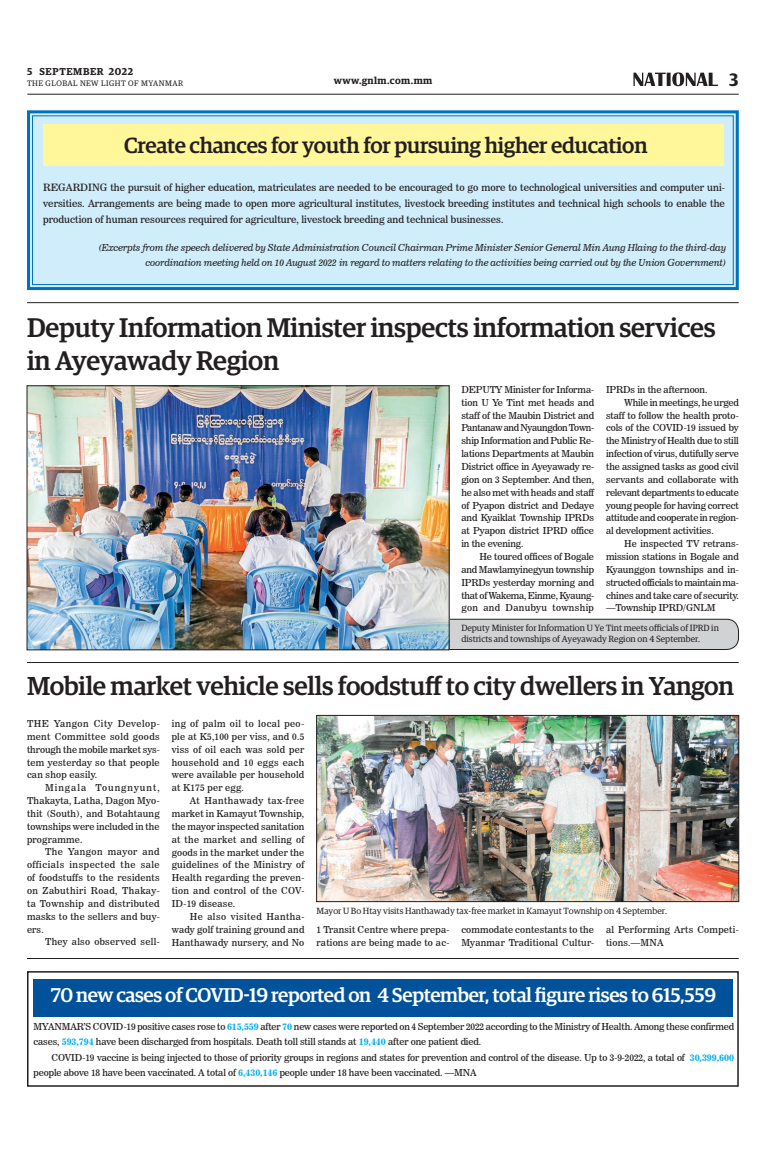
<style>
.page{position:relative;width:773px;height:1152px;background:#fff}
.page>*{position:absolute;margin:0;border:0;box-sizing:border-box;transform-origin:0 0}
.Brief_Head{font:500 27px/32.4px "Guardian Egyp";letter-spacing:-.01em;color:#231f20}
.Brief_Head-2{font:500 26px "Guardian Egyp";letter-spacing:-.01em;color:#231f20}
.Big_Sub_Heading{font:500 22px "Guardian Egyp";letter-spacing:-.01em;color:#231f20}
.Brief_Head-3{font:500 20px "Guardian Egyp";letter-spacing:-.02em;color:#fff}
.t1{font:600 18px "Guardian Egyp";color:#231f20}
.t2{font:10px/16px "News 706 BT Roman C";color:#231f20;text-align:justify}
.t3{font:600 10px "Guardian Egyp";letter-spacing:.04em;color:#231f20}
.t4{font:600 10px "Guardian Egyp";letter-spacing:.06em;color:#231f20}
._2nd_Body{font:9.5px/12.9px "News 706 BT Roman C";letter-spacing:.01em;color:#231f20;text-align:justify}
._2nd_Body-2{font:9.5px/15.4px "News 706 BT Roman C";letter-spacing:-.01em;color:#231f20}
._2nd_Body-3{font:9.5px "News 706 BT Italic C";letter-spacing:-.01em;color:#231f20}
.Normal_Para{font:9.5px/15.4px "News 706 BT Roman C";letter-spacing:-.015em;color:#231f20}
._2nd_Body-4{font:9.5px "News 706 BT Roman C";letter-spacing:.03em;color:#231f20}
.t5{font:9px/10.8px "Guardian Egyp";color:#231f20}
.t6{font:8px "Guardian Egyp";letter-spacing:.06em;color:#231f20}
.s1{font-family:"News 706 BT Bold C";color:#00aeef}
</style>
<div class="page">
<hr style="left:27px;top:94px;width:711px;height:1px;background:#231f20">
<svg style="left:633px;top:72px;width:85px;height:14px"></svg>
<svg style="left:449px;top:619px;width:290px;height:31px;background:#c6c7c9"></svg>
<div style="left:27px;top:971px;width:711px;height:116px;border:2px solid #231f20"></div>
<div style="left:33px;top:979px;width:700px;height:37px;background:#01529a"></div>
<svg style="left:27px;top:110px;width:712px;height:181px;background:#c2e5f6"></svg>
<div style="left:32px;top:115px;width:701px;height:170px;border:1px solid #0072bc"></div>
<div style="left:43px;top:124px;width:680px;height:42px;background:#fff79a"></div>
<hr style="left:27px;top:302px;width:711px;height:1px;background:#231f20">
<img style="left:29px;top:388px;width:418px;height:260px">
<hr style="left:27px;top:662px;width:711px;height:1px;background:#231f20">
<hr style="left:27px;top:958px;width:711px;height:1px;background:#231f20">
<img style="left:318px;top:717px;width:418px;height:183px">
<div style="left:316px;top:715px;width:422px;height:187px;border:1px solid #231f20"></div>
<p class="t4" style="left:27px;top:64px;width:107px">5 SEPTEMBER 2022</p>
<p class="t6" style="left:27px;top:78px;width:158px">THE GLOBAL NEW LIGHT OF MYANMAR</p>
<p class="t3" style="left:334px;top:73px;width:100px">www.gnlm.com.mm</p>
<h3 class="t1" style="left:729px;top:67px;width:11px">3</h3>
<p class="Big_Sub_Heading" style="left:124px;top:130px;width:525px">Create chances for youth for pursuing higher education</p>
<p class="t2" style="left:43px;top:179px;width:683px">REGARDING the pursuit of higher education, matriculates are needed to be encouraged to go more to technological universities and computer uni&shy;versities. Arrangements are being made to open more agricultural institutes, livestock breeding institutes and technical high schools to enable the production of human resources required for agriculture, livestock breeding and technical businesses.</p>
<p class="_2nd_Body-3" style="left:98px;top:242px;width:629px">(Excerpts from the speech delivered by State Administration Council Chairman Prime Minister Senior General Min Aung Hlaing to the third-day</p>
<p class="_2nd_Body-3" style="left:145px;top:257px;width:582px">coordination meeting held on 10 August 2022 in regard to matters relating to the activities being carried out by the Union Government)</p>
<p class="Brief_Head" style="left:27px;top:310px;width:690px">Deputy Information Minister inspects information services in Ayeyawady Region</p>
<p class="_2nd_Body" style="left:461px;top:383px;width:134px">DEPUTY Minister for Informa&shy;tion U Ye Tint met heads and staff of the Maubin District and Pantanaw and Nyaungdon Town&shy;ship Information and Public Re&shy;lations Departments at Maubin District office in Ayeyawady re&shy;gion on 3 September. And then, he also met with heads and staff of Pyapon district and Dedaye and Kyaiklat Township IPRDs at Pyapon district IPRD office in the evening.</p>
<p class="_2nd_Body" style="left:461px;top:550px;width:134px;text-indent:18px">He toured offices of Bogale and Mawlamyinegyun township IPRDs yesterday morning and that of Wakema, Einme, Kyaung&shy;gon and Danubyu township</p>
<p class="_2nd_Body-2" style="left:606px;top:382px;width:103px">IPRDs in the afternoon.</p>
<p class="_2nd_Body" style="left:606px;top:396px;width:134px;text-indent:18px">While in meetings, he urged staff to follow the health proto&shy;cols of the COVID-19 issued by the Ministry of Health due to still infection of virus, dutifully serve the assigned tasks as good civil servants and collaborate with relevant departments to educate young people for having correct attitude and cooperate in region&shy;al development activities.</p>
<p class="_2nd_Body" style="left:606px;top:537px;width:134px;text-indent:18px">He inspected TV retrans&shy;mission stations in Bogale and Kyaunggon townships and in&shy;structed officials to maintain ma&shy;chines and take care of security. —Township IPRD/GNLM</p>
<p class="t5" style="left:461px;top:622px;width:259px">Deputy Minister for Information U Ye Tint meets officials of IPRD in districts and townships of Ayeyawady Region on 4 September.</p>
<p class="Brief_Head-2" style="left:27px;top:668px;width:708px">Mobile market vehicle sells foodstuff to city dwellers in Yangon</p>
<p class="_2nd_Body" style="left:27px;top:717px;width:134px">THE Yangon City Develop&shy;ment Committee sold goods through the mobile market sys&shy;tem yesterday so that people can shop easily.</p>
<p class="_2nd_Body" style="left:27px;top:781px;width:134px;text-indent:18px">Mingala Toungnyunt, Thakayta, Latha, Dagon Myo&shy;thit (South), and Botahtaung townships were included in the programme.</p>
<p class="_2nd_Body" style="left:27px;top:846px;width:134px;text-indent:18px">The Yangon mayor and officials inspected the sale of foodstuffs to the residents on Zabuthiri Road, Thakay&shy;ta Township and distributed masks to the sellers and buy&shy;ers.</p>
<p class="_2nd_Body-4" style="left:45px;top:936px;width:116px">They also observed sell-</p>
<p class="_2nd_Body" style="left:172px;top:717px;width:134px">ing of palm oil to local peo&shy;ple at K5,100 per viss, and 0.5 viss of oil each was sold per household and 10 eggs each were available per household at K175 per egg.</p>
<p class="_2nd_Body" style="left:172px;top:794px;width:134px;text-indent:18px">At Hanthawady tax-free market in Kamayut Township, the mayor inspected sanitation at the market and selling of goods in the market under the guidelines of the Ministry of Health regarding the preven&shy;tion and control of the COV-ID-19 disease.</p>
<p class="_2nd_Body" style="left:172px;top:910px;width:134px;text-indent:18px">He also visited Hantha&shy;wady golf training ground and Hanthawady nursery, and No</p>
<p class="t5" style="left:316px;top:905px;width:352px">Mayor U Bo Htay visits Hanthawady tax-free market in Kamayut Township on 4 September.</p>
<p class="_2nd_Body" style="left:316px;top:923px;width:134px">1 Transit Centre where prepa&shy;rations are being made to ac-</p>
<p class="_2nd_Body" style="left:461px;top:923px;width:134px">commodate contestants to the<br>Myanmar Traditional Cultur-</p>
<p class="_2nd_Body" style="left:606px;top:923px;width:134px">al Performing Arts Competi&shy;tions.—MNA</p>
<p class="Brief_Head-3" style="left:51px;top:981px;width:666px">70 new cases of COVID-19 reported on 4 September, total figure rises to 615,559</p>
<p class="Normal_Para" style="left:33px;top:1019px;width:702px">MYANMAR’S COVID-19 positive cases rose to <span class="s1">615,559</span> after <span class="s1">70</span> new cases were reported on 4 September 2022 according to the Ministry of Health. Among these confirmed cases, <span class="s1">593,794</span> have been discharged from hospitals. Death toll still stands at <span class="s1">19,440</span> after one patient died.</p>
<p class="_2nd_Body-2" style="left:33px;top:1050px;width:702px;text-indent:18px">COVID-19 vaccine is being injected to those of priority groups in regions and states for prevention and control of the disease. Up to 3-9-2022, a total of <span class="s1">30,399,600 </span>people above 18 have been vaccinated. A total of <span class="s1">6,430,146</span> people under 18 have been vaccinated. —MNA</p>
</div>
